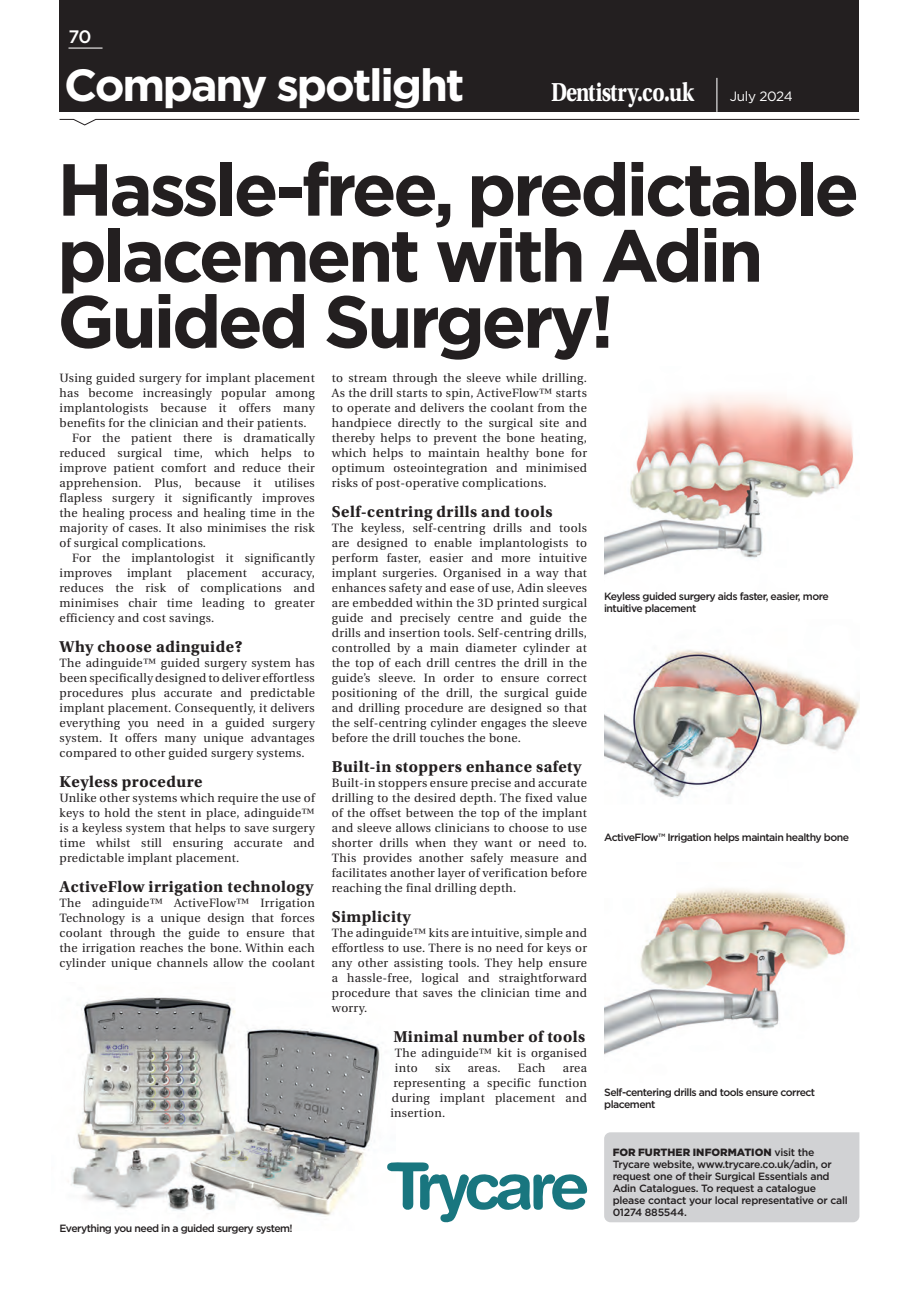
<style>
.page{position:relative;width:919px;height:1289px;background:#fff}
.page>*{position:absolute;margin:0;border:0;box-sizing:border-box;transform-origin:0 0}
.t1{font:700 73.5px/66px "Gotham";letter-spacing:-.05em;color:#231f20}
.t2{font:700 45px "Gotham";letter-spacing:-.05em;color:#fff}
.t3{font:700 27.45px "Utopia Std";letter-spacing:-.025em;color:#fff;scale:.8 1}
.t4{font:500 18px "Gotham";color:#fff}
.t5{font:700 16.5px "Utopia Std";letter-spacing:.025em;color:#231f20}
.t6{font:13.5px "Gotham";letter-spacing:-.025em;color:#fff}
.t7{font:12px/15px "Utopia";letter-spacing:.025em;color:#231f20;text-align:justify}
.t8{font:500 10.5px/12px "Gotham";letter-spacing:-.025em;color:#231f20}
.t9{font:500 10.5px/12px "Gotham";letter-spacing:-.05em;color:#231f20}
.s1{font-weight:900}
</style>
<div class="page">
<svg style="left:59px;top:119px;width:800px;height:7px"></svg>
<div style="left:60px;top:0;width:799px;height:112px;background:#231f20"></div>
<hr style="left:716px;top:78px;width:1px;height:34px;background:#fff">
<hr style="left:68px;top:48px;width:34px;height:1px;background:#fff">
<img style="left:68px;top:997px;width:312px;height:219px">
<div style="left:604px;top:1132px;width:255px;height:90px;background:#d1d2d4"></div>
<img style="left:604px;top:395px;width:250px;height:180px">
<img style="left:604px;top:650px;width:255px;height:148px">
<img style="left:604px;top:888px;width:243px;height:167px">
<svg style="left:387px;top:1162px;width:200px;height:61px"></svg>
<h3 class="t4" style="left:68px;top:24px;width:25px">70</h3>
<h2 class="t2" style="left:64px;top:55px;width:402px">Company spotlight</h2>
<h3 class="t3" style="left:551px;top:76px;width:181px">Dentistry.co.uk</h3>
<p class="t6" style="left:729px;top:88px;width:65px">July 2024</p>
<h1 class="t1" style="left:57px;top:156px;width:803px">Hassle-free, predictable placement with Adin<br>Guided Surgery!</h1>
<p class="t7" style="left:60px;top:370px;width:257px">Using guided surgery for implant placement</p>
<p class="t7" style="left:60px;top:385px;width:257px">has become increasingly popular among</p>
<p class="t7" style="left:60px;top:400px;width:257px">implantologists because it offers many</p>
<p class="t7" style="left:60px;top:415px;width:248px">benefits for the clinician and their patients.</p>
<p class="t7" style="left:72px;top:430px;width:244px">For the patient there is dramatically</p>
<p class="t7" style="left:60px;top:445px;width:257px">reduced surgical time, which helps to</p>
<p class="t7" style="left:60px;top:460px;width:257px">improve patient comfort and reduce their</p>
<p class="t7" style="left:60px;top:475px;width:257px">apprehension. Plus, because it utilises</p>
<p class="t7" style="left:60px;top:490px;width:257px">flapless surgery it significantly improves</p>
<p class="t7" style="left:60px;top:505px;width:257px">the healing process and healing time in the</p>
<p class="t7" style="left:60px;top:520px;width:257px">majority of cases. It also minimises the risk</p>
<p class="t7" style="left:60px;top:535px;width:148px">of surgical complications.</p>
<p class="t7" style="left:72px;top:550px;width:244px">For the implantologist it significantly</p>
<p class="t7" style="left:60px;top:565px;width:257px">improves implant placement accuracy,</p>
<p class="t7" style="left:60px;top:580px;width:257px">reduces the risk of complications and</p>
<p class="t7" style="left:60px;top:595px;width:257px">minimises chair time leading to greater</p>
<p class="t7" style="left:60px;top:610px;width:156px">efficiency and cost savings.</p>
<h3 class="t5" style="left:60px;top:637px;width:185px">Why choose adinguide?</h3>
<p class="t7" style="left:60px;top:655px;width:257px">The adinguide™ guided surgery system has been specifically designed to deliver effortless procedures plus accurate and predictable implant placement. Consequently, it delivers everything you need in a guided surgery system. It offers many unique advantages compared to other guided surgery systems.</p>
<h3 class="t5" style="left:60px;top:772px;width:144px">Keyless procedure</h3>
<p class="t7" style="left:60px;top:790px;width:257px">Unlike other systems which require the use of keys to hold the stent in place, adinguide™ is a keyless system that helps to save surgery time whilst still ensuring accurate and predictable implant placement.</p>
<h3 class="t5" style="left:60px;top:877px;width:255px">ActiveFlow irrigation technology</h3>
<p class="t7" style="left:60px;top:895px;width:257px">The adinguide™ ActiveFlow™ Irrigation Technology is a unique design that forces coolant through the guide to ensure that the irrigation reaches the bone. Within each cylinder unique channels allow the coolant</p>
<p class="t7" style="left:332px;top:370px;width:257px">to stream through the sleeve while drilling.<br>As the drill starts to spin, ActiveFlow™ starts to operate and delivers the coolant from the handpiece directly to the surgical site and thereby helps to prevent the bone heating, which helps to maintain healthy bone for optimum osteointegration and minimised risks of post-operative complications.</p>
<h3 class="t5" style="left:332px;top:502px;width:222px">Self-centring drills and tools</h3>
<p class="t7" style="left:332px;top:520px;width:257px">The keyless, self-centring drills and tools are designed to enable implantologists to perform faster, easier and more intuitive implant surgeries. Organised in a way that enhances safety and ease of use, Adin sleeves are embedded within the 3D printed surgical guide and precisely centre and guide the drills and insertion tools. Self-centring drills, controlled by a main diameter cylinder at the top of each drill centres the drill in the guide’s sleeve. In order to ensure correct positioning of the drill, the surgical guide and drilling procedure are designed so that the self-centring cylinder engages the sleeve before the drill touches the bone.</p>
<h3 class="t5" style="left:332px;top:757px;width:251px">Built-in stoppers enhance safety</h3>
<p class="t7" style="left:332px;top:775px;width:257px">Built-in stoppers ensure precise and accurate drilling to the desired depth. The fixed value of the offset between the top of the implant and sleeve allows clinicians to choose to use shorter drills when they want or need to.<br>This provides another safely measure and facilitates another layer of verification before reaching the final drilling depth.</p>
<h3 class="t5" style="left:332px;top:907px;width:80px">Simplicity</h3>
<p class="t7" style="left:332px;top:925px;width:257px">The adinguide™ kits are intuitive, simple and effortless to use. There is no need for keys or any other assisting tools. They help ensure a hassle-free, logical and straightforward procedure that saves the clinician time and worry.</p>
<h3 class="t5" style="left:393px;top:1027px;width:193px">Minimal number of tools</h3>
<p class="t7" style="left:395px;top:1045px;width:193px">The adinguide™ kit is organised into</p>
<p class="t7" style="left:435px;top:1060px;width:17px">six</p>
<p class="t7" style="left:467px;top:1060px;width:34px">areas.</p>
<p class="t7" style="left:518px;top:1060px;width:29px">Each</p>
<p class="t7" style="left:390px;top:1060px;width:198px;text-indent:172px">area representing a specific function during implant placement and insertion.</p>
<p class="t9" style="left:60px;top:1221px;width:235px">Everything you need in a guided surgery system!</p>
<p class="t9" style="left:604px;top:590px;width:226px">Keyless guided surgery aids faster, easier, more intuitive placement</p>
<p class="t9" style="left:604px;top:830px;width:246px">ActiveFlow™ Irrigation helps maintain healthy bone</p>
<p class="t9" style="left:604px;top:1085px;width:212px">Self-centering drills and tools ensure correct placement</p>
<p class="t8" style="left:612px;top:1145px;width:236px"><span class="s1">FOR FURTHER INFORMATION</span> visit the Trycare website, www.trycare.co.uk/adin, or request one of their Surgical Essentials and Adin Catalogues. To request a catalogue please contact your local representative or call 01274 885544.</p>
</div>
